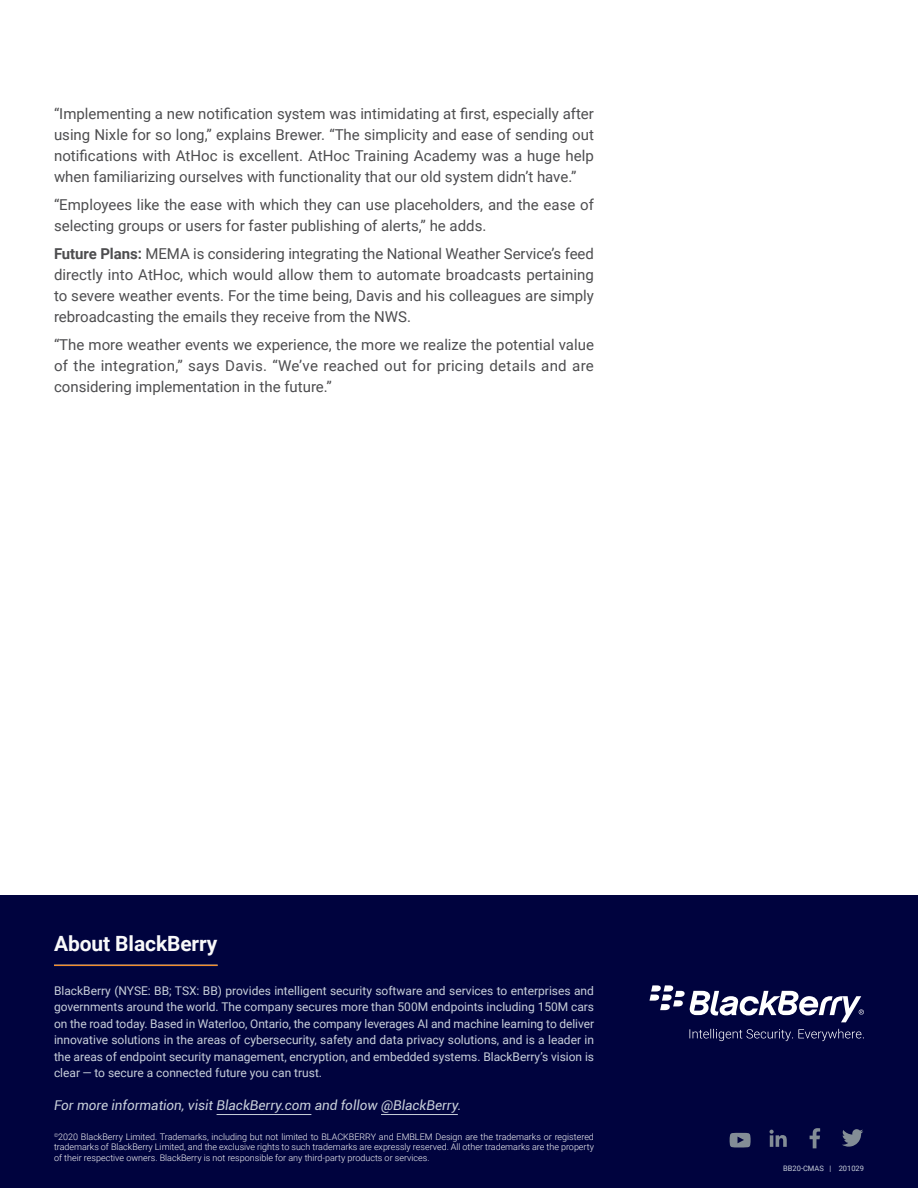
<style>
.page{position:relative;width:918px;height:1188px;background:#fff}
.page>*{position:absolute;margin:0;border:0;box-sizing:border-box;transform-origin:0 0}
.t1{font:700 21px "Roboto";letter-spacing:-.005em;color:#f9f9fa}
.t2{font:15px/21px "Roboto";color:#4d4d4f;text-align:justify}
.t3{font:italic 13.5px "Roboto";color:#c8cfda}
.t4{font:12px/16.5px "Roboto";color:#c8cfda;text-align:justify}
.t5{font:300 9px/10.5px "Roboto";color:#f9f9fa;text-align:justify}
.t6{font:7.5px "Roboto";color:#c8cfda}
.s1{font-weight:700}
</style>
<div class="page">
<div style="left:0;top:895px;width:918px;height:293px;background:#00033e"></div>
<svg style="left:810px;top:1128px;width:10px;height:20px"></svg>
<svg style="left:842px;top:1129px;width:21px;height:18px"></svg>
<svg style="left:770px;top:1130px;width:17px;height:17px"></svg>
<svg style="left:729px;top:1133px;width:22px;height:15px"></svg>
<hr style="left:217px;top:1114px;width:94px;height:1px;background:#c8cfda">
<hr style="left:381px;top:1114px;width:77px;height:1px;background:#c8cfda">
<svg style="left:650px;top:985px;width:214px;height:37px"></svg>
<svg style="left:689px;top:1029px;width:175px;height:12px"></svg>
<hr style="left:54px;top:965px;width:164px;height:1px;background:#f48c2b">
<p class="t2" style="left:54px;top:103px;width:542px">“Implementing a new notification system was intimidating at first, especially after using Nixle for so long,” explains Brewer. “The simplicity and ease of sending out notifications with AtHoc is excellent. AtHoc Training Academy was a huge help when familiarizing ourselves with functionality that our old system didn’t have.”</p>
<p class="t2" style="left:54px;top:194px;width:541px">“Employees like the ease with which they can use placeholders, and the ease of selecting groups or users for faster publishing of alerts,” he adds.</p>
<p class="t2" style="left:54px;top:242px;width:542px"><span class="s1">Future Plans:</span> MEMA is considering integrating the National Weather Service’s feed directly into AtHoc, which would allow them to automate broadcasts pertaining to severe weather events. For the time being, Davis and his colleagues are simply rebroadcasting the emails they receive from the NWS.</p>
<p class="t2" style="left:54px;top:333px;width:542px">“The more weather events we experience, the more we realize the potential value of the integration,” says Davis. “We’ve reached out for pricing details and are considering implementation in the future.”</p>
<h1 class="t1" style="left:54px;top:929px;width:165px">About BlackBerry</h1>
<p class="t4" style="left:54px;top:982px;width:542px">BlackBerry (NYSE: BB; TSX: BB) provides intelligent security software and services to enterprises and governments around the world. The company secures more than 500M endpoints including 150M cars on the road today. Based in Waterloo, Ontario, the company leverages AI and machine learning to deliver innovative solutions in the areas of cybersecurity, safety and data privacy solutions, and is a leader in the areas of endpoint security management, encryption, and embedded systems. BlackBerry’s vision is clear — to secure a connected future you can trust.</p>
<p class="t3" style="left:54px;top:1096px;width:409px">For more information, visit BlackBerry.com and follow @BlackBerry.</p>
<p class="t5" style="left:54px;top:1131px;width:542px"><sup>©</sup>2020 BlackBerry Limited. Trademarks, including but not limited to BLACKBERRY and EMBLEM Design are the trademarks or registered trademarks of BlackBerry Limited, and the exclusive rights to such trademarks are expressly reserved. All other trademarks are the property of their respective owners. BlackBerry is not responsible for any third-party products or services.</p>
<p class="t6" style="left:783px;top:1163px;width:82px">BB20-CMAS | 201029</p>
</div>
